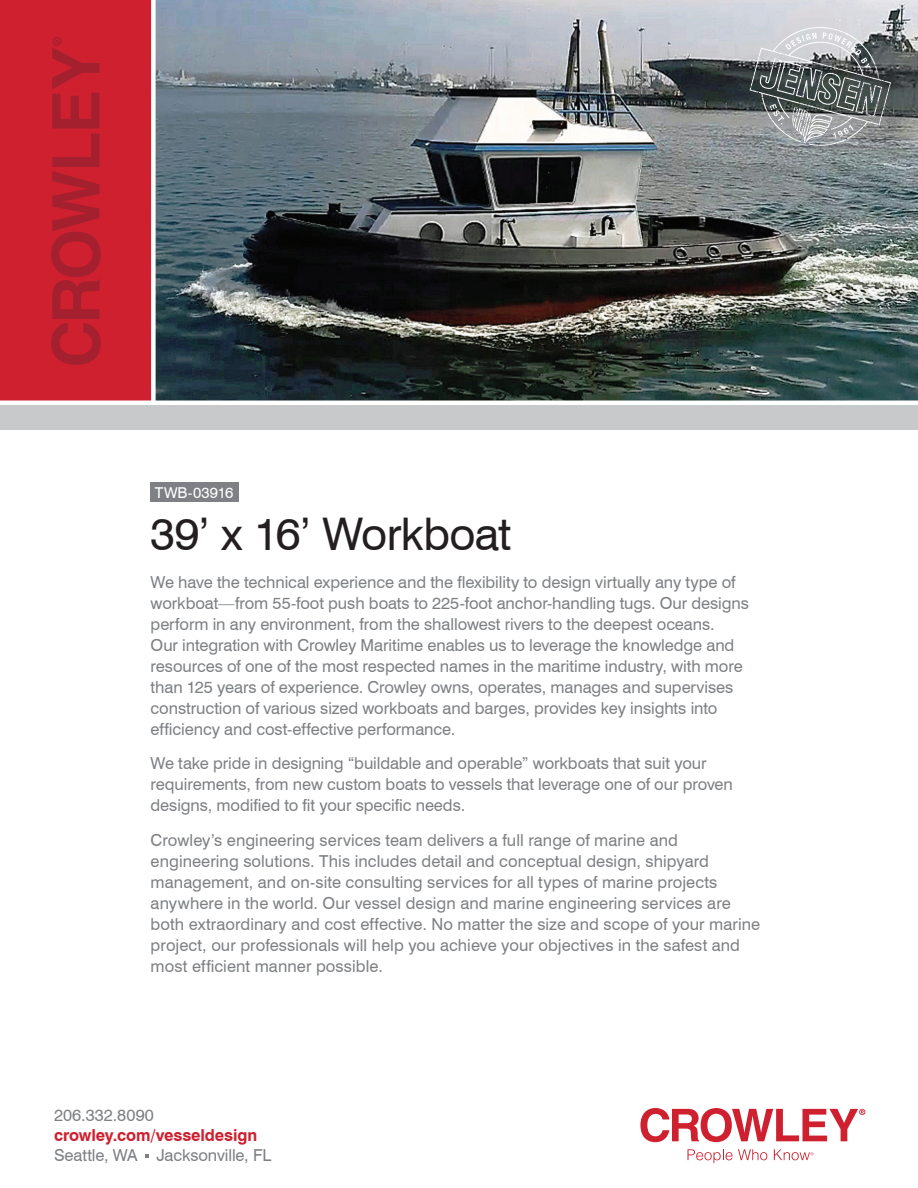
<style>
.page{position:relative;width:918px;height:1188px;background:#fff}
.page>*{position:absolute;margin:0;border:0;box-sizing:border-box;transform-origin:0 0}
.t1{font:45px "Swiss 721 BT";letter-spacing:-.015em;color:#231f20}
.t2{font:16.5px/21px "Swiss 721 BT";letter-spacing:-.005em;color:#7e8083}
.t3{font:700 16.5px "Swiss 721 BT";letter-spacing:-.01em;color:#cf202f}
.t4{font:15px "Swiss 721 BT";letter-spacing:.005em;color:#fff}
</style>
<div class="page">
<div style="left:0;top:0;width:152px;height:402px;background:#cf202f"></div>
<img style="left:156px;top:0;width:762px;height:400px">
<div style="left:0;top:405px;width:918px;height:25px;background:#c8c9cb"></div>
<div style="left:151px;top:0;width:5px;height:402px;background:#fff"></div>
<div style="left:0;top:400px;width:918px;height:5px;background:#fff"></div>
<svg style="left:749px;top:27px;width:142px;height:119px;background:#898e8f"></svg>
<svg style="left:51px;top:134px;width:50px;height:231px"></svg>
<svg style="left:52px;top:37px;width:48px;height:91px"></svg>
<svg style="left:640px;top:1108px;width:225px;height:34px"></svg>
<svg style="left:688px;top:1149px;width:79px;height:14px"></svg>
<svg style="left:774px;top:1149px;width:40px;height:11px"></svg>
<div style="left:150px;top:483px;width:88px;height:19px;background:#7e8083"></div>
<p class="t4" style="left:155px;top:484px;width:80px">TWB-03916</p>
<h1 class="t1" style="left:150px;top:507px;width:362px">39’ x 16’ Workboat</h1>
<p class="t2" style="left:151px;top:571px;width:600px">We have the technical experience and the flexibility to design virtually any type of workboat—from 55-foot push boats to 225-foot anchor-handling tugs. Our designs perform in any environment, from the shallowest rivers to the deepest oceans.<br>Our integration with Crowley Maritime enables us to leverage the knowledge and resources of one of the most respected names in the maritime industry, with more than 125 years of experience. Crowley owns, operates, manages and supervises construction of various sized workboats and barges, provides key insights into efficiency and cost-effective performance.</p>
<p class="t2" style="left:151px;top:753px;width:584px">We take pride in designing “buildable and operable” workboats that suit your requirements, from new custom boats to vessels that leverage one of our proven designs, modified to fit your specific needs.</p>
<p class="t2" style="left:151px;top:829px;width:611px">Crowley’s engineering services team delivers a full range of marine and engineering solutions. This includes detail and conceptual design, shipyard management, and on-site consulting services for all types of marine projects anywhere in the world. Our vessel design and marine engineering services are both extraordinary and cost effective. No matter the size and scope of your marine project, our professionals will help you achieve your objectives in the safest and most efficient manner possible.</p>
<p class="t2" style="left:54px;top:1105px;width:102px">206.332.8090</p>
<p class="t3" style="left:54px;top:1125px;width:205px">crowley.com/vesseldesign</p>
<p class="t2" style="left:54px;top:1145px;width:219px">Seattle, WA Jacksonville, FL</p>
</div>
